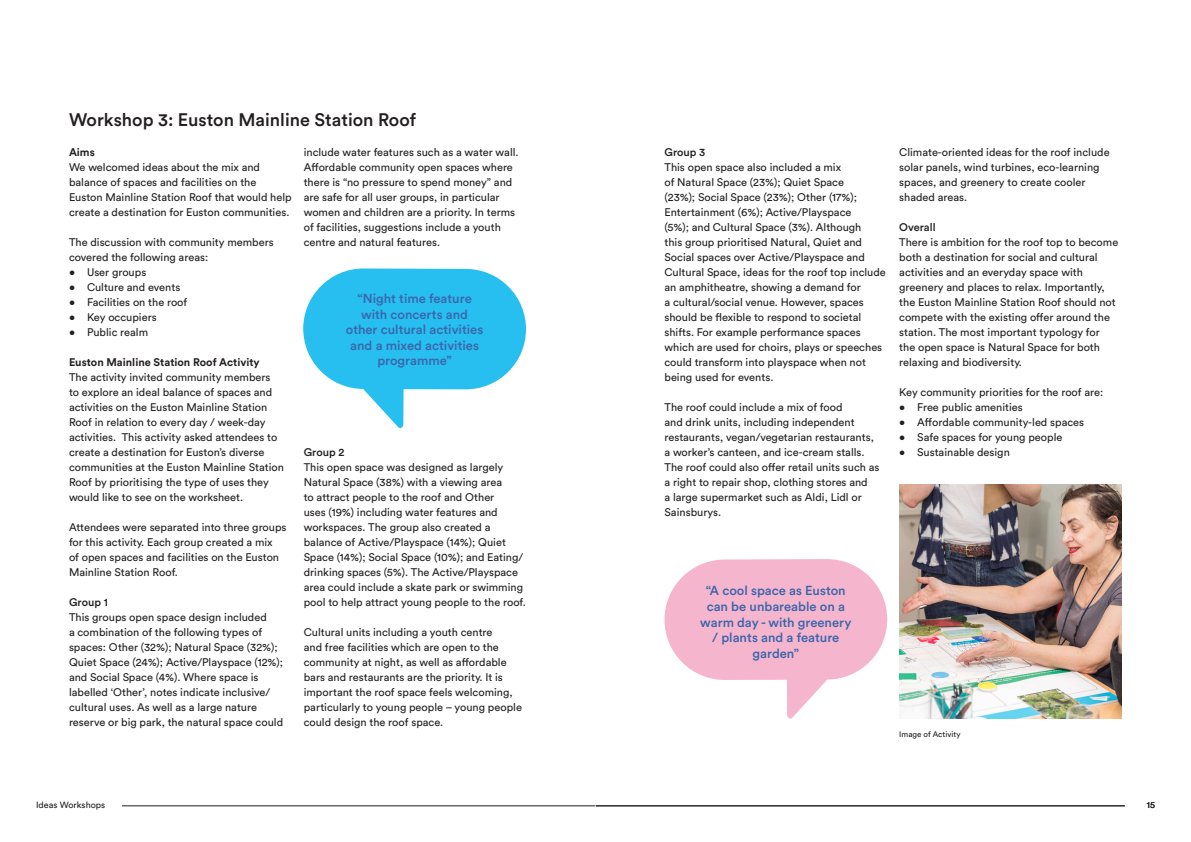
<style>
.page{position:relative;width:1191px;height:842px;background:#fff}
.page>*{position:absolute;margin:0;border:0;box-sizing:border-box;transform-origin:0 0}
.t1{font:500 18px "Circular Std";color:#231f20}
.t2{font:500 13px/15.6px "Circular Std";color:#3b66ab;text-align:center}
.t3{font:11px/15px "Circular Std";color:#231f20}
.t4{font:700 11px "Circular Std";color:#231f20}
.t5{font:500 11px "Circular Std";color:#231f20}
.t6{font:9px "Circular Std";color:#231f20}
.t7{font:8px "Circular Std";color:#231f20}
</style>
<div class="page">
<hr style="left:122px;top:805px;width:473px;height:1px;background:#231f20">
<hr style="left:596px;top:805px;width:528px;height:1px;background:#231f20">
<img style="left:899px;top:485px;width:222px;height:234px">
<svg style="left:303px;top:268px;width:223px;height:160px"></svg>
<svg style="left:664px;top:559px;width:223px;height:160px"></svg>
<p class="t1" style="left:69px;top:108px;width:348px">Workshop 3: Euston Mainline Station Roof</p>
<p class="t4" style="left:69px;top:145px;width:27px">Aims</p>
<p class="t3" style="left:69px;top:160px;width:224px">We welcomed ideas about the mix and balance of spaces and facilities on the Euston Mainline Station Roof that would help create a destination for Euston communities.</p>
<p class="t3" style="left:69px;top:235px;width:206px">The discussion with community members covered the following areas:</p>
<p class="t3" style="left:69px;top:265px;width:79px">• User groups</p>
<p class="t3" style="left:69px;top:280px;width:113px">• Culture and events</p>
<p class="t3" style="left:69px;top:295px;width:120px">• Facilities on the roof</p>
<p class="t3" style="left:69px;top:310px;width:89px">• Key occupiers</p>
<p class="t3" style="left:69px;top:325px;width:81px">• Public realm</p>
<p class="t4" style="left:69px;top:355px;width:192px">Euston Mainline Station Roof Activity</p>
<p class="t3" style="left:69px;top:370px;width:216px">The activity invited community members<br>to explore an ideal balance of spaces and activities on the Euston Mainline Station Roof in relation to every day / week-day activities. This activity asked attendees to create a destination for Euston’s diverse communities at the Euston Mainline Station Roof by prioritising the type of uses they would like to see on the worksheet.</p>
<p class="t3" style="left:69px;top:520px;width:219px">Attendees were separated into three groups for this activity. Each group created a mix<br>of open spaces and facilities on the Euston Mainline Station Roof.</p>
<p class="t5" style="left:69px;top:595px;width:40px">Group 1</p>
<p class="t3" style="left:69px;top:610px;width:216px">This groups open space design included<br>a combination of the following types of spaces: Other (32%); Natural Space (32%); Quiet Space (24%); Active/Playspace (12%); and Social Space (4%). Where space is labelled ‘Other’, notes indicate inclusive/ cultural uses. As well as a large nature reserve or big park, the natural space could</p>
<p class="t3" style="left:304px;top:145px;width:216px">include water features such as a water wall.<br>Affordable community open spaces where there is “no pressure to spend money” and are safe for all user groups, in particular women and children are a priority. In terms of facilities, suggestions include a youth centre and natural features.</p>
<p class="t2" style="left:346px;top:290px;width:139px">“Night time feature with concerts and other cultural activities and a mixed activities programme”</p>
<p class="t5" style="left:304px;top:445px;width:42px">Group 2</p>
<p class="t3" style="left:304px;top:460px;width:224px">This open space was designed as largely Natural Space (38%) with a viewing area<br>to attract people to the roof and Other<br>uses (19%) including water features and workspaces. The group also created a balance of Active/Playspace (14%); Quiet Space (14%); Social Space (10%); and Eating/ drinking spaces (5%). The Active/Playspace area could include a skate park or swimming pool to help attract young people to the roof.</p>
<p class="t3" style="left:304px;top:625px;width:220px">Cultural units including a youth centre<br>and free facilities which are open to the community at night, as well as affordable bars and restaurants are the priority. It is important the roof space feels welcoming, particularly to young people – young people could design the roof space.</p>
<p class="t6" style="left:36px;top:799px;width:71px">Ideas Workshops</p>
<p class="t5" style="left:664px;top:145px;width:42px">Group 3</p>
<p class="t3" style="left:664px;top:160px;width:223px">This open space also included a mix<br>of Natural Space (23%); Quiet Space<br>(23%); Social Space (23%); Other (17%); Entertainment (6%); Active/Playspace<br>(5%); and Cultural Space (3%). Although<br>this group prioritised Natural, Quiet and Social spaces over Active/Playspace and Cultural Space, ideas for the roof top include an amphitheatre, showing a demand for<br>a cultural/social venue. However, spaces should be flexible to respond to societal shifts. For example performance spaces which are used for choirs, plays or speeches could transform into playspace when not being used for events.</p>
<p class="t3" style="left:664px;top:400px;width:216px">The roof could include a mix of food<br>and drink units, including independent restaurants, vegan/vegetarian restaurants, a worker’s canteen, and ice-cream stalls.<br>The roof could also offer retail units such as a right to repair shop, clothing stores and<br>a large supermarket such as Aldi, Lidl or Sainsburys.</p>
<p class="t3" style="left:899px;top:145px;width:212px">Climate-oriented ideas for the roof include solar panels, wind turbines, eco-learning spaces, and greenery to create cooler shaded areas.</p>
<p class="t5" style="left:899px;top:220px;width:38px">Overall</p>
<p class="t3" style="left:899px;top:235px;width:221px">There is ambition for the roof top to become both a destination for social and cultural activities and an everyday space with greenery and places to relax. Importantly, the Euston Mainline Station Roof should not compete with the existing offer around the station. The most important typology for the open space is Natural Space for both relaxing and biodiversity.</p>
<p class="t3" style="left:899px;top:385px;width:206px">Key community priorities for the roof are:</p>
<p class="t3" style="left:899px;top:400px;width:125px">• Free public amenities</p>
<p class="t3" style="left:899px;top:415px;width:186px">• Affordable community-led spaces</p>
<p class="t3" style="left:899px;top:430px;width:165px">• Safe spaces for young people</p>
<p class="t3" style="left:899px;top:445px;width:112px">• Sustainable design</p>
<p class="t2" style="left:700px;top:583px;width:153px">“A cool space as Euston can be unbareable on a warm day - with greenery / plants and a feature garden”</p>
<p class="t7" style="left:899px;top:729px;width:63px">Image of Activity</p>
<p class="t6" style="left:1146px;top:800px;width:10px">15</p>
</div>
